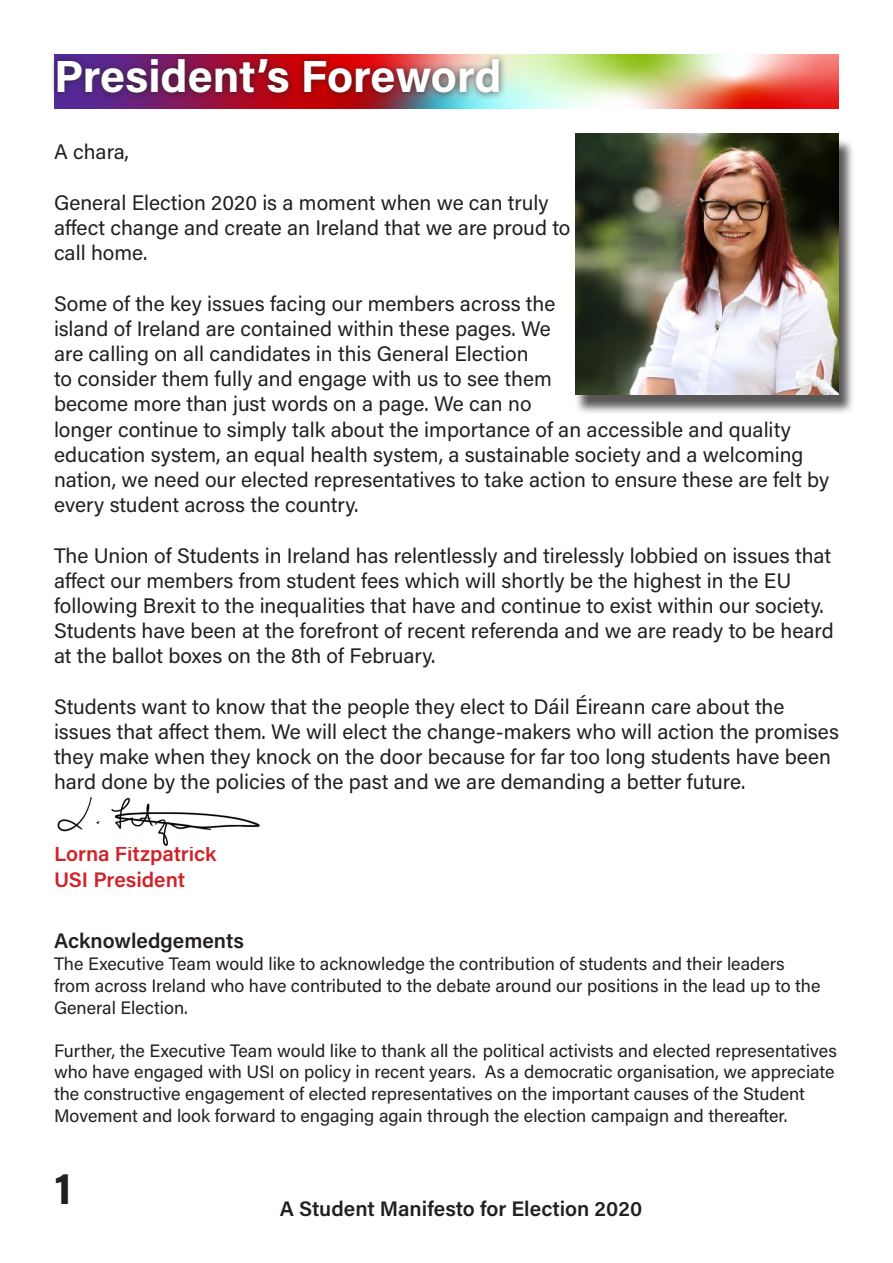
<style>
.page{position:relative;width:893px;height:1263px;background:#fff}
.page>*{position:absolute;margin:0;border:0;box-sizing:border-box;transform-origin:0 0}
.LUMINATEDHEADER{font:700 45px "Acumin Pro";color:#fff}
.t1{font:700 45px "Acumin Pro";color:#231f20}
.LETTER_PAGE_BODY{font:21px/25.2px "Acumin Pro";color:#231f20}
.Letter_Page_Headline{font:600 21px "Acumin Pro";color:#231f20}
.Letter_Page_Signatur{font:600 21px "Acumin Pro";color:#d1232a}
.LETTER_PAGE_BODY-2{font:18px/21.6px "Acumin Pro";color:#231f20}
</style>
<div class="page">
<img style="left:54px;top:54px;width:785px;height:55px">
<div style="left:50px;top:51px;width:457px;height:50px;background:#231f20;opacity:.75"></div>
<div style="left:575px;top:138px;width:279px;height:277px;background:#231f20;opacity:.75"></div>
<img style="left:575px;top:133px;width:264px;height:261px">
<img style="left:57px;top:797px;width:203px;height:49px">
<p class="LUMINATEDHEADER" style="left:54px;top:45px;width:449px">President’s Foreword</p>
<p class="LETTER_PAGE_BODY" style="left:54px;top:139px;width:77px">A chara,</p>
<p class="LETTER_PAGE_BODY" style="left:54px;top:189px;width:518px">General Election 2020 is a moment when we can truly affect change and create an Ireland that we are proud to call home.</p>
<p class="LETTER_PAGE_BODY" style="left:54px;top:290px;width:777px">Some of the key issues facing our members across the<br>island of Ireland are contained within these pages. We<br>are calling on all candidates in this General Election<br>to consider them fully and engage with us to see them<br>become more than just words on a page. We can no<br>longer continue to simply talk about the importance of an accessible and quality education system, an equal health system, a sustainable society and a welcoming nation, we need our elected representatives to take action to ensure these are felt by every student across the country.</p>
<p class="LETTER_PAGE_BODY" style="left:54px;top:542px;width:781px">The Union of Students in Ireland has relentlessly and tirelessly lobbied on issues that affect our members from student fees which will shortly be the highest in the EU following Brexit to the inequalities that have and continue to exist within our society.<br>Students have been at the forefront of recent referenda and we are ready to be heard at the ballot boxes on the 8th of February.</p>
<p class="LETTER_PAGE_BODY" style="left:54px;top:693px;width:786px">Students want to know that the people they elect to Dáil Éireann care about the issues that affect them. We will elect the change-makers who will action the promises they make when they knock on the door because for far too long students have been hard done by the policies of the past and we are demanding a better future.</p>
<p class="Letter_Page_Signatur" style="left:54px;top:839px;width:164px">Lorna Fitzpatrick</p>
<p class="Letter_Page_Signatur" style="left:54px;top:865px;width:133px">USI President</p>
<p class="Letter_Page_Headline" style="left:54px;top:926px;width:191px">Acknowledgements</p>
<p class="LETTER_PAGE_BODY-2" style="left:54px;top:953px;width:768px">The Executive Team would like to acknowledge the contribution of students and their leaders from across Ireland who have contributed to the debate around our positions in the lead up to the<br>General Election.</p>
<p class="LETTER_PAGE_BODY-2" style="left:54px;top:1039px;width:784px">Further, the Executive Team would like to thank all the political activists and elected representatives who have engaged with USI on policy in recent years. As a democratic organisation, we appreciate the constructive engagement of elected representatives on the important causes of the Student Movement and look forward to engaging again through the election campaign and thereafter.</p>
<h1 class="t1" style="left:54px;top:1156px;width:19px">1</h1>
<p class="Letter_Page_Headline" style="left:280px;top:1194px;width:364px">A Student Manifesto for Election 2020</p>
</div>
